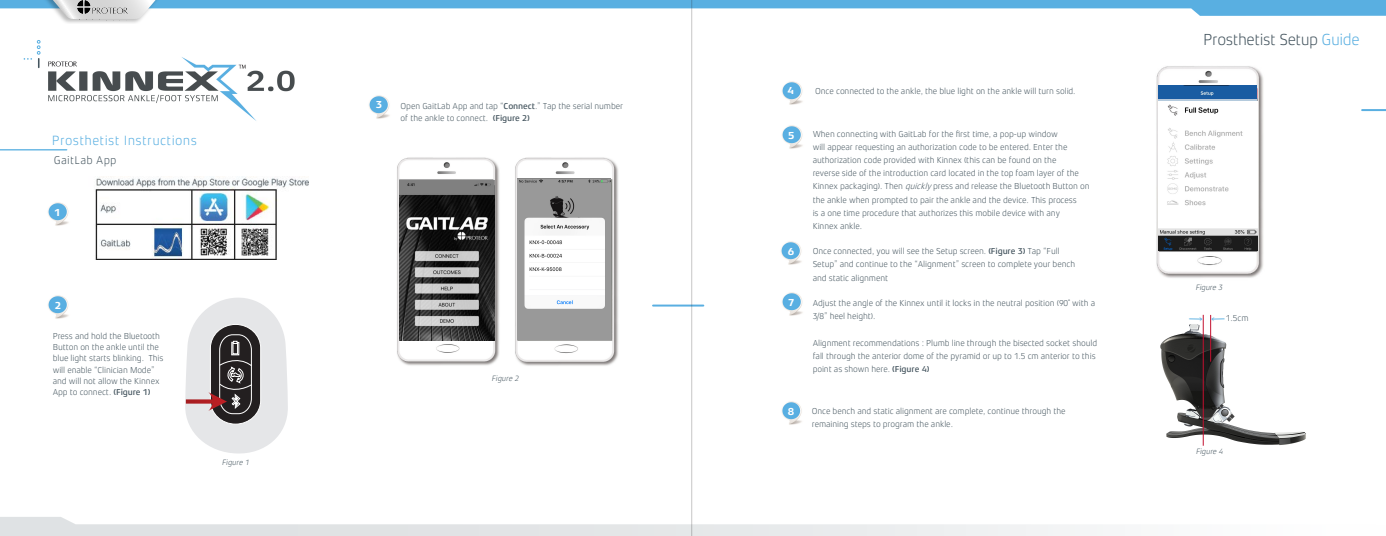
<style>
.page{position:relative;width:1386px;height:536px;background:#fff}
.page>*{position:absolute;margin:0;border:0;box-sizing:border-box;transform-origin:0 0}
.t1{font:300 16.28px "Xenois Sans Pro";letter-spacing:-.03em;color:#45555f}
.t2{font:300 13.65px "Xenois Sans Pro";letter-spacing:.02em;color:#59afe1}
.t3{font:300 11.38px "Xenois Sans Pro";letter-spacing:.02em;color:#45555f}
.t4{font:700 10.5px "Xenois Sans Pro";color:#fff}
.t5{font:300 8.75px/13.1px "Xenois Sans Pro";letter-spacing:-.015em;color:#45555f}
.t6{font:300 8.75px "Xenois Sans Pro";color:#455560}
.t7{font:italic 300 7.88px "Xenois Sans Pro";color:#45555f}
.s1{font-weight:500}
.s2{font-style:italic}
.s3{color:#59afe1}
</style>
<div class="page">
<img style="left:48px;top:202px;width:21px;height:24px">
<img style="left:782px;top:401px;width:20px;height:24px">
<img style="left:782px;top:292px;width:21px;height:24px">
<img style="left:781px;top:241px;width:21px;height:24px">
<img style="left:782px;top:125px;width:21px;height:24px">
<img style="left:782px;top:81px;width:21px;height:24px">
<img style="left:369px;top:95px;width:21px;height:24px">
<hr style="left:653px;top:304px;width:50px;height:2px;background:#59afe1">
<img style="left:63px;top:20px;width:77px;height:3px">
<svg style="left:0;top:0;width:1386px;height:20px"></svg>
<hr style="left:1362px;top:109px;width:24px;height:2px;background:#59afe1">
<img style="left:48px;top:295px;width:21px;height:24px">
<hr style="left:0;top:149px;width:67px;height:1px;background:#59afe1">
<svg style="left:24px;top:40px;width:16px;height:27px"></svg>
<svg style="left:0;top:516px;width:1103px;height:20px"></svg>
<img style="left:397px;top:157px;width:103px;height:209px">
<hr style="left:692px;top:0;width:1px;height:536px;background:#231f20">
<img style="left:515px;top:157px;width:104px;height:209px">
<svg style="left:185px;top:298px;width:103px;height:156px"></svg>
<img style="left:1156px;top:66px;width:108px;height:212px">
<img style="left:1160px;top:322px;width:146px;height:123px">
<hr style="left:1203px;top:315px;width:1px;height:130px;background:#c3102f">
<hr style="left:1210px;top:315px;width:1px;height:46px;background:#c3102f">
<img style="left:1158px;top:85px;width:99px;height:166px">
<img style="left:518px;top:179px;width:93px;height:160px">
<img style="left:48px;top:57px;width:247px;height:64px">
<img style="left:77px;top:0;width:50px;height:14px">
<img style="left:399px;top:180px;width:95px;height:160px">
<img style="left:95px;top:176px;width:214px;height:84px">
<svg style="left:1189px;top:322px;width:13px;height:4px"></svg>
<svg style="left:1211px;top:315px;width:14px;height:11px"></svg>
<p class="t2" style="left:52px;top:132px;width:147px">Prosthetist Instructions</p>
<p class="t3" style="left:54px;top:154px;width:64px">GaitLab App</p>
<p class="t4" style="left:54px;top:206px;width:8px">1</p>
<p class="t4" style="left:55px;top:299px;width:8px">2</p>
<p class="t5" style="left:53px;top:330px;width:112px;line-height:11.4px">Press and hold the Bluetooth<br>Button on the ankle until the blue light starts blinking. This will enable “Clinician Mode” and will not allow the Kinnex<br>App to connect. <span class="s1">(Figure 1)</span></p>
<p class="t7" style="left:222px;top:457px;width:30px">Figure 1</p>
<p class="t4" style="left:376px;top:99px;width:8px">3</p>
<p class="t5" style="left:401px;top:101px;width:224px;line-height:11.4px">Open GaitLab App and tap “<span class="s1">Connect</span>.” Tap the serial number of the ankle to connect. <span class="s1">(Figure 2)</span></p>
<p class="t7" style="left:492px;top:373px;width:30px">Figure 2</p>
<p class="t4" style="left:788px;top:85px;width:8px">4</p>
<p class="t4" style="left:788px;top:129px;width:8px">5</p>
<p class="t4" style="left:788px;top:245px;width:8px">6</p>
<p class="t4" style="left:788px;top:296px;width:8px">7</p>
<p class="t4" style="left:788px;top:405px;width:8px">8</p>
<p class="t5" style="left:815px;top:84px;width:262px">Once connected to the ankle, the blue light on the ankle will turn solid.</p>
<p class="t5" style="left:813px;top:127px;width:279px">When connecting with GaitLab for the first time, a pop-up window<br>will appear requesting an authorization code to be entered. Enter the authorization code provided with Kinnex (this can be found on the<br>reverse side of the introduction card located in the top foam layer of the Kinnex packaging). Then <span class="s2">quickly</span>press and release the Bluetooth Button on the ankle when prompted to pair the ankle and the device. This process<br>is a one time procedure that authorizes this mobile device with any<br>Kinnex ankle.</p>
<p class="t5" style="left:813px;top:245px;width:264px">Once connected, you will see the Setup screen. <span class="s1">(Figure 3)</span> Tap “Full<br>Setup” and continue to the “Alignment” screen to complete your bench and static alignment</p>
<p class="t5" style="left:813px;top:296px;width:284px">Adjust the angle of the Kinnex until it locks in the neutral position (90˚ with a<br>3/8” heel height).</p>
<p class="t5" style="left:813px;top:336px;width:286px">Alignment recommendations : Plumb line through the bisected socket should fall through the anterior dome of the pyramid or up to 1.5 cm anterior to this point as shown here. <span class="s1">(Figure 4)</span></p>
<p class="t5" style="left:812px;top:404px;width:256px">Once bench and static alignment are complete, continue through the remaining steps to program the ankle.</p>
<p class="t1" style="left:1203px;top:30px;width:158px">Prosthetist Setup <span class="s3">Guide</span></p>
<p class="t7" style="left:1195px;top:283px;width:30px">Figure 3</p>
<p class="t6" style="left:1226px;top:313px;width:24px">1.5cm</p>
<p class="t7" style="left:1196px;top:446px;width:30px">Figure 4</p>
</div>
